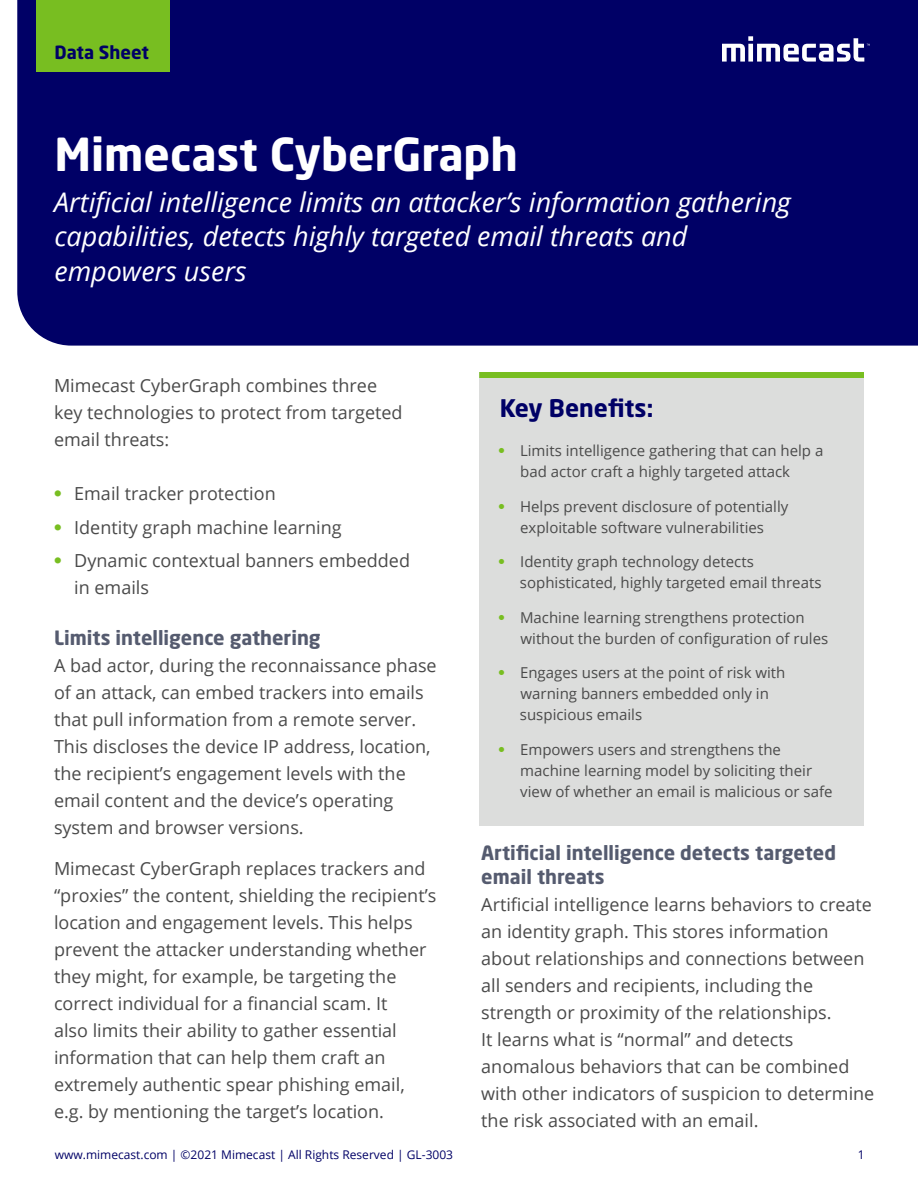
<style>
.page{position:relative;width:918px;height:1188px;background:#fff}
.page>*{position:absolute;margin:0;border:0;box-sizing:border-box;transform-origin:0 0}
.Title_-_Header{font:700 45px "Neo Sans W1 G";color:#fff}
.Title_-_Subheader{font:italic 27px/34.5px "Open Sans";color:#fff}
.Breakout_Header{font:700 24px "Neo Sans W1 G";color:#006}
.H3_-_Sub-SubHead{font:700 19.5px/24px "Neo Sans W1 G";color:#555b6f}
.Body_Copy{font:18px/27px "Open Sans";color:#4a4a4a}
.t1{font:700 18px "Neo Sans W1 G";color:#006}
.t2{font:15px/21px "Open Sans";color:#4a4a4a}
.t3{font:12px "Open Sans";color:#006}
.s1{font-family:"Neo Sans W1 G";font-weight:900;color:#78be21}
</style>
<div class="page">
<div style="left:17px;top:0;width:901px;height:346px;background:#006"></div>
<div style="left:36px;top:0;width:134px;height:71px;background:#78be21"></div>
<svg style="left:722px;top:36px;width:148px;height:26px"></svg>
<div style="left:479px;top:372px;width:385px;height:453px;background:#dcdddc"></div>
<div style="left:479px;top:372px;width:385px;height:6px;background:#78be21"></div>
<p class="t1" style="left:55px;top:41px;width:96px">Data Sheet</p>
<p class="Title_-_Header" style="left:54px;top:125px;width:465px">Mimecast CyberGraph</p>
<p class="Title_-_Subheader" style="left:54px;top:184px;width:738px">Artificial intelligence limits an attacker’s information gathering capabilities, detects highly targeted email threats and empowers users</p>
<p class="Body_Copy" style="left:54px;top:371px;width:350px">Mimecast CyberGraph combines three key technologies to protect from targeted email threats:</p>
<p class="Body_Copy" style="left:54px;top:479px;width:223px"><span class="s1">•</span> Email tracker protection</p>
<p class="Body_Copy" style="left:54px;top:513px;width:289px"><span class="s1">•</span> Identity graph machine learning</p>
<p class="Body_Copy" style="left:74px;top:547px;width:337px;text-indent:-20px"><span class="s1">•</span> Dynamic contextual banners embedded in emails</p>
<p class="H3_-_Sub-SubHead" style="left:54px;top:626px;width:268px">Limits intelligence gathering</p>
<p class="Body_Copy" style="left:54px;top:652px;width:384px">A bad actor, during the reconnaissance phase of an attack, can embed trackers into emails that pull information from a remote server.<br>This discloses the device IP address, location, the recipient’s engagement levels with the email content and the device’s operating system and browser versions.</p>
<p class="Body_Copy" style="left:54px;top:854px;width:384px">Mimecast CyberGraph replaces trackers and “proxies” the content, shielding the recipient’s location and engagement levels. This helps prevent the attacker understanding whether they might, for example, be targeting the correct individual for a financial scam. It<br>also limits their ability to gather essential information that can help them craft an extremely authentic spear phishing email, e.g. by mentioning the target’s location.</p>
<p class="Breakout_Header" style="left:500px;top:393px;width:155px">Key Benefits:</p>
<p class="t2" style="left:520px;top:440px;width:305px;text-indent:-22px"><span class="s1">•</span> Limits intelligence gathering that can help a bad actor craft a highly targeted attack</p>
<p class="t2" style="left:499px;top:496px;width:291px;text-align:center"><span class="s1">•</span> Helps prevent disclosure of potentially exploitable software vulnerabilities</p>
<p class="t2" style="left:520px;top:551px;width:303px;text-indent:-21px"><span class="s1">•</span> Identity graph technology detects sophisticated, highly targeted email threats</p>
<p class="t2" style="left:521px;top:607px;width:309px;text-indent:-22px"><span class="s1">•</span> Machine learning strengthens protection without the burden of configuration of rules</p>
<p class="t2" style="left:520px;top:662px;width:267px;text-indent:-21px"><span class="s1">•</span> Engages users at the point of risk with warning banners embedded only in suspicious emails</p>
<p class="t2" style="left:520px;top:739px;width:314px;text-indent:-22px"><span class="s1">•</span> Empowers users and strengthens the machine learning model by soliciting their view of whether an email is malicious or safe</p>
<p class="H3_-_Sub-SubHead" style="left:481px;top:841px;width:356px">Artificial intelligence detects targeted email threats</p>
<p class="Body_Copy" style="left:481px;top:891px;width:395px">Artificial intelligence learns behaviors to create an identity graph. This stores information about relationships and connections between all senders and recipients, including the strength or proximity of the relationships.<br>It learns what is “normal” and detects anomalous behaviors that can be combined with other indicators of suspicion to determine the risk associated with an email.</p>
<p class="t3" style="left:55px;top:1146px;width:400px">www.mimecast.com | ©2021 Mimecast | All Rights Reserved | GL-3003</p>
<p class="t3" style="left:858px;top:1146px;width:8px">1</p>
</div>
